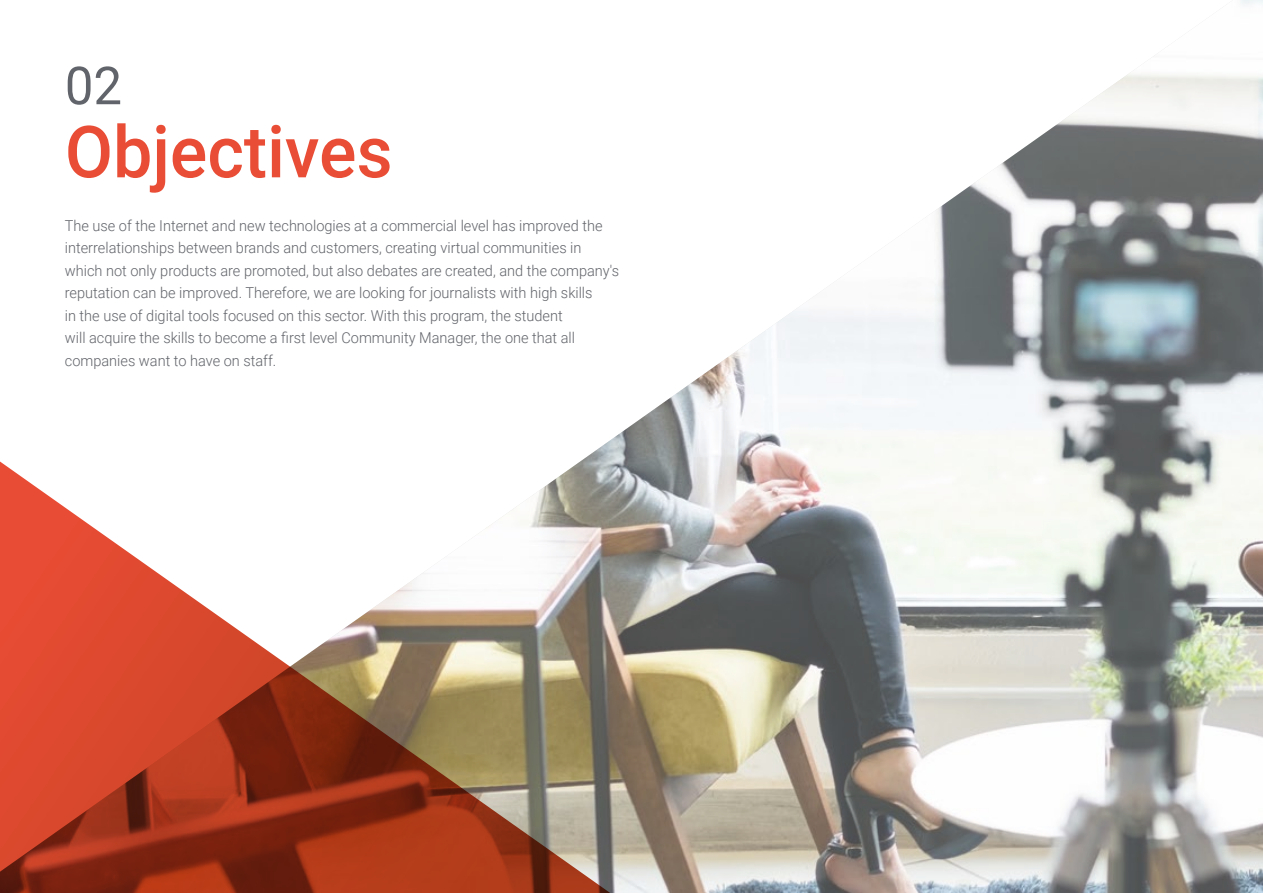
<style>
.page{position:relative;width:1263px;height:893px;background:#fff}
.page>*{position:absolute;margin:0;border:0;box-sizing:border-box;transform-origin:0 0}
.t1{font:500 72px "Roboto";color:#e94d35}
.t2{font:52.5px "Roboto";color:#61646a}
.t3{font:300 15px/22.5px "Roboto";color:#61646a}
</style>
<div class="page">
<img style="left:602px;top:0;width:661px;height:893px">
<svg style="left:0;top:446px;width:640px;height:447px"></svg>
<h2 class="t2" style="left:65px;top:49px;width:59px">02</h2>
<h1 class="t1" style="left:65px;top:101px;width:329px">Objectives</h1>
<p class="t3" style="left:65px;top:213px;width:556px">The use of the Internet and new technologies at a commercial level has improved the interrelationships between brands and customers, creating virtual communities in which not only products are promoted, but also debates are created, and the company's reputation can be improved. Therefore, we are looking for journalists with high skills<br>in the use of digital tools focused on this sector. With this program, the student<br>will acquire the skills to become a first level Community Manager, the one that all companies want to have on staff.</p>
</div>
